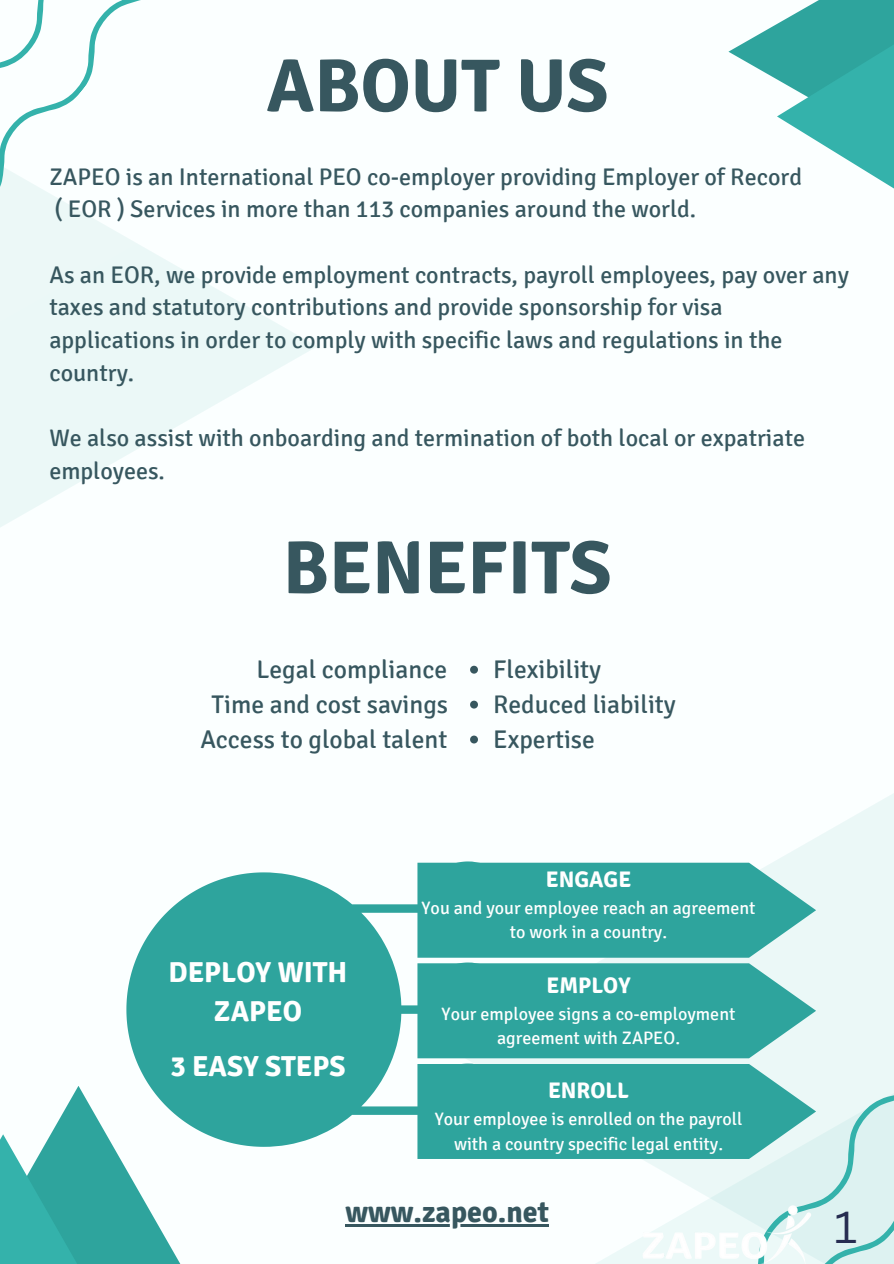
<style>
.page{position:relative;width:894px;height:1264px;background:#fff}
.page>*{position:absolute;margin:0;border:0;box-sizing:border-box;transform-origin:0 0}
.t1{font:700 75px "Signika";color:#37575f}
.t2{font:43.5px "Canva Sans";color:#262d51}
.t3{font:700 30px "Signika";color:#37575f}
.t4{font:700 28.8px/39.5px "Signika";color:#fff;text-align:center}
.t5{font:25.5px/35px "Signika";color:#37575f;text-align:right}
.t6{font:24px/32.7px "Signika";color:#37575f}
.t7{font:700 22.5px "Signika";color:#fff}
.t8{font:18px/24.8px "Signika";color:#fff;text-align:center}
</style>
<div class="page">
<div style="left:0;top:0;width:893px;height:1263px;background:#fbffff"></div>
<svg style="left:0;top:291px;width:317px;height:236px"></svg>
<div style="left:0;top:0;width:220px;height:463px;background:linear-gradient(to right,#e8f6f5,#f4fcfb)"></div>
<div style="left:588px;top:877px;width:305px;height:386px;background:#ebf8f7"></div>
<svg style="left:728px;top:24px;width:48px;height:55px"></svg>
<svg style="left:776px;top:0;width:117px;height:188px"></svg>
<svg style="left:51px;top:1086px;width:129px;height:177px"></svg>
<svg style="left:0;top:1134px;width:137px;height:129px;background:#42b0aa"></svg>
<svg style="left:0;top:0;width:172px;height:257px"></svg>
<svg style="left:126px;top:861px;width:622px;height:296px;fill:#2ea49d"></svg>
<svg style="left:417px;top:862px;width:398px;height:95px;background:#3eaba5"></svg>
<svg style="left:417px;top:963px;width:476px;height:300px"></svg>
<img style="left:636px;top:1199px;width:179px;height:64px">
<svg style="left:470px;top:665px;width:8px;height:8px"></svg>
<svg style="left:470px;top:700px;width:8px;height:8px"></svg>
<svg style="left:470px;top:735px;width:8px;height:8px"></svg>
<hr style="left:345px;top:1224px;width:204px;height:2px;background:#37575f">
<h1 class="t1" style="left:266px;top:41px;width:343px">ABOUT US</h1>
<p class="t6" style="left:49px;top:160px;width:754px">ZAPEO is an International PEO co-employer providing Employer of Record ( EOR ) Services in more than 113 companies around the world.</p>
<p class="t6" style="left:49px;top:258px;width:800px">As an EOR, we provide employment contracts, payroll employees, pay over any taxes and statutory contributions and provide sponsorship for visa applications in order to comply with specific laws and regulations in the country.</p>
<p class="t6" style="left:49px;top:422px;width:757px">We also assist with onboarding and termination of both local or expatriate employees.</p>
<h1 class="t1" style="left:283px;top:522px;width:330px">BENEFITS</h1>
<p class="t5" style="left:200px;top:652px;width:249px">Legal compliance<br>Time and cost savings<br>Access to global talent</p>
<p class="t5" style="left:493px;top:652px;width:184px;text-align:left">Flexibility<br>Reduced liability<br>Expertise</p>
<p class="t4" style="left:168px;top:952px;width:180px">DEPLOY WITH<br>ZAPEO</p>
<p class="t4" style="left:170px;top:1047px;width:177px">3 EASY STEPS</p>
<p class="t7" style="left:545px;top:865px;width:87px">ENGAGE</p>
<p class="t8" style="left:421px;top:895px;width:335px">You and your employee reach an agreement to work in a country.</p>
<p class="t7" style="left:546px;top:971px;width:85px">EMPLOY</p>
<p class="t8" style="left:441px;top:1001px;width:295px">Your employee signs a co-employment agreement with ZAPEO.</p>
<p class="t7" style="left:548px;top:1077px;width:82px">ENROLL</p>
<p class="t8" style="left:434px;top:1107px;width:309px">Your employee is enrolled on the payroll with a country specific legal entity.</p>
<p class="t3" style="left:345px;top:1193px;width:205px">www.zapeo.net</p>
<h2 class="t2" style="left:834px;top:1195px;width:25px">1</h2>
</div>
